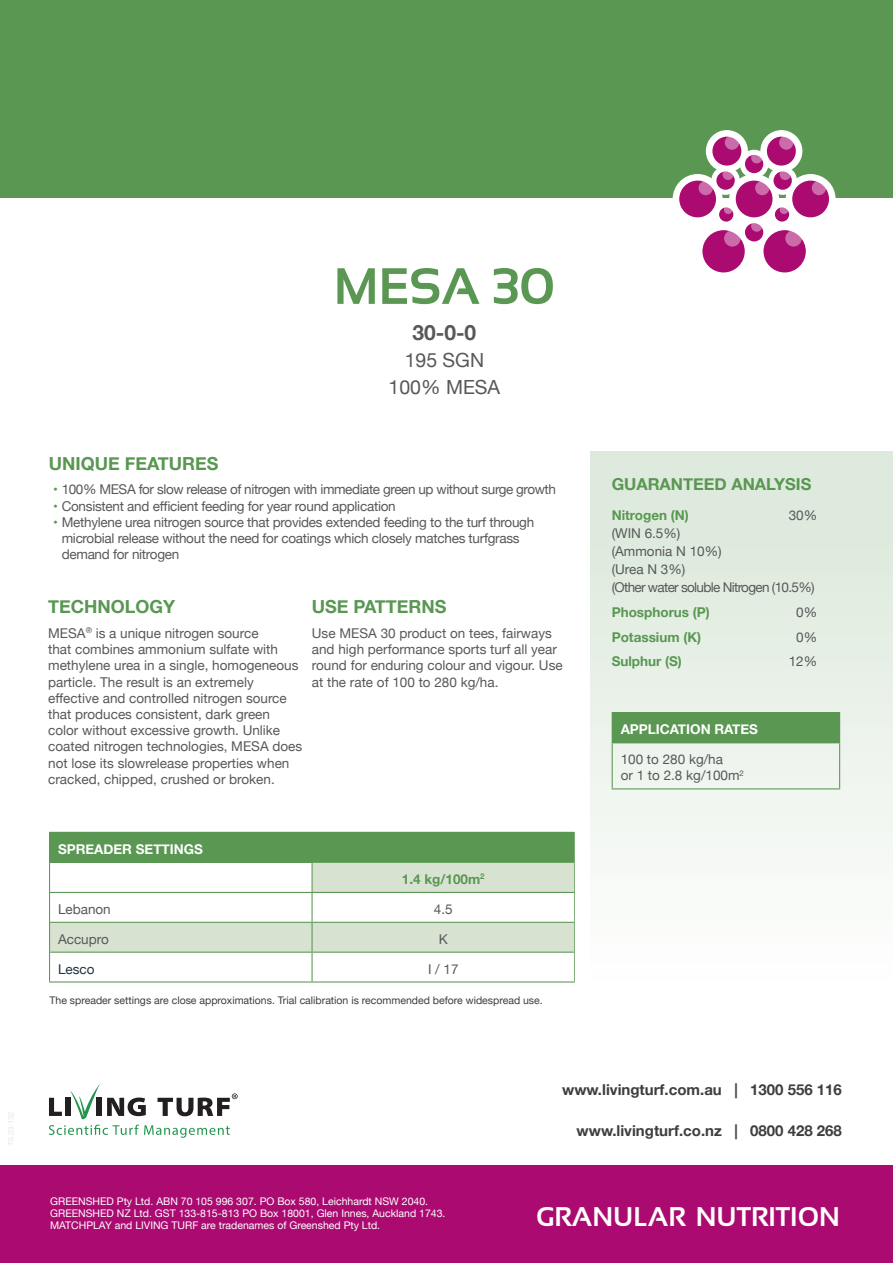
<style>
.page{position:relative;width:893px;height:1263px;background:#fff}
.page>*{position:absolute;margin:0;border:0;box-sizing:border-box;transform-origin:0 0}
.t1{font:700 51px "Sansation";color:#599752}
.t2{font:700 27px "Sansation";color:#fff}
.t3{font:700 21px "Helvetica Neue";color:#57585a}
.t4{font:19.5px "Helvetica Neue";color:#57585a}
.t5{font:700 18px "Helvetica Neue";color:#599752}
.t6{font:700 16.5px "Helvetica Neue";color:#599752}
.t7{font:700 15px "Helvetica Neue";color:#3e3e3f}
.t8{font:13.5px/16.2px "Helvetica Neue";color:#57585a}
.t9{font:13.5px/16.2px "Helvetica Neue";letter-spacing:-.02em;color:#57585a}
.t10{font:13.5px "Helvetica Neue";letter-spacing:-.03em;color:#57585a}
.t11{font:700 13.5px "Helvetica Neue";color:#599752}
.t12{font:13.5px "Helvetica Neue";letter-spacing:-.05em;color:#57585a}
.t13{font:700 13.5px "Helvetica Neue";color:#fff}
.t14{font:13.5px "Helvetica Neue";color:#223645}
.t15{font:10.5px/12px "Helvetica Neue";color:#fff}
.t16{font:10.5px "Helvetica Neue";color:#3e3e3f}
.s1{color:#599752}
</style>
<div class="page">
<div style="left:0;top:0;width:893px;height:198px;background:#599752"></div>
<div style="left:0;top:1165px;width:893px;height:98px;background:#ab0b71"></div>
<div style="left:760px;top:130px;width:42px;height:42px;background:#fff;border-radius:50%"></div>
<div style="left:767px;top:137px;width:29px;height:29px;background:#ab0b71;border-radius:50%"></div>
<svg style="left:779px;top:135px;width:14px;height:15px"></svg>
<div style="left:706px;top:130px;width:42px;height:42px;background:#fff;border-radius:50%"></div>
<div style="left:712px;top:137px;width:29px;height:29px;background:#ab0b71;border-radius:50%"></div>
<svg style="left:725px;top:135px;width:14px;height:15px"></svg>
<svg style="left:729px;top:174px;width:50px;height:50px"></svg>
<div style="left:736px;top:181px;width:36px;height:36px;background:#ab0b71;border-radius:50%"></div>
<svg style="left:755px;top:181px;width:14px;height:14px"></svg>
<div style="left:673px;top:174px;width:50px;height:50px;background:#fff;border-radius:50%"></div>
<div style="left:679px;top:181px;width:37px;height:36px;background:#ab0b71;border-radius:50%"></div>
<div style="left:786px;top:174px;width:50px;height:50px;background:#fff;border-radius:50%"></div>
<div style="left:792px;top:181px;width:37px;height:36px;background:#ab0b71;border-radius:50%"></div>
<svg style="left:699px;top:181px;width:14px;height:14px"></svg>
<svg style="left:812px;top:181px;width:14px;height:14px"></svg>
<div style="left:702px;top:230px;width:43px;height:42px;background:#ab0b71;border-radius:50%"></div>
<div style="left:763px;top:230px;width:43px;height:42px;background:#ab0b71;border-radius:50%"></div>
<svg style="left:724px;top:230px;width:16px;height:17px"></svg>
<svg style="left:785px;top:230px;width:17px;height:17px"></svg>
<div style="left:711px;top:166px;width:29px;height:29px;background:#fff;border-radius:50%"></div>
<div style="left:716px;top:171px;width:19px;height:19px;background:#ab0b71;border-radius:50%"></div>
<svg style="left:723px;top:169px;width:11px;height:11px"></svg>
<div style="left:768px;top:166px;width:29px;height:29px;background:#fff;border-radius:50%"></div>
<svg style="left:773px;top:171px;width:19px;height:19px"></svg>
<svg style="left:780px;top:169px;width:11px;height:11px"></svg>
<div style="left:740px;top:218px;width:28px;height:29px;background:#fff;border-radius:50%"></div>
<div style="left:745px;top:223px;width:18px;height:18px;background:#ab0b71;border-radius:50%"></div>
<svg style="left:751px;top:221px;width:11px;height:11px"></svg>
<div style="left:740px;top:150px;width:28px;height:28px;background:#fff;border-radius:50%"></div>
<div style="left:745px;top:155px;width:18px;height:18px;background:#ab0b71;border-radius:50%"></div>
<svg style="left:751px;top:152px;width:11px;height:11px"></svg>
<div style="left:715px;top:203px;width:22px;height:23px;background:#fff;border-radius:50%"></div>
<div style="left:719px;top:207px;width:14px;height:15px;background:#ab0b71;border-radius:50%"></div>
<svg style="left:724px;top:205px;width:9px;height:9px"></svg>
<div style="left:771px;top:203px;width:22px;height:23px;background:#fff;border-radius:50%"></div>
<svg style="left:775px;top:207px;width:14px;height:15px"></svg>
<svg style="left:780px;top:205px;width:8px;height:9px"></svg>
<div style="left:590px;top:452px;width:303px;height:540px;background:linear-gradient(to bottom,#d9e7d8,#fefefe)"></div>
<div style="left:612px;top:713px;width:228px;height:30px;background:#599752"></div>
<hr style="left:612px;top:712px;width:228px;height:1px;background:#599752">
<hr style="left:612px;top:743px;width:1px;height:45px;background:#599752">
<hr style="left:839px;top:743px;width:1px;height:45px;background:#599752">
<hr style="left:612px;top:788px;width:228px;height:1px;background:#599752">
<div style="left:50px;top:832px;width:262px;height:30px;background:#599752"></div>
<div style="left:312px;top:832px;width:263px;height:30px;background:#599752"></div>
<svg style="left:51px;top:863px;width:522px;height:89px;fill:#d8e2d1"></svg>
<hr style="left:49px;top:862px;width:263px;height:1px;background:#599752">
<hr style="left:312px;top:862px;width:263px;height:1px;background:#599752">
<hr style="left:49px;top:892px;width:263px;height:1px;background:#599752">
<hr style="left:312px;top:892px;width:263px;height:1px;background:#599752">
<hr style="left:49px;top:922px;width:263px;height:1px;background:#599752">
<hr style="left:312px;top:922px;width:263px;height:1px;background:#599752">
<hr style="left:49px;top:952px;width:263px;height:1px;background:#599752">
<hr style="left:312px;top:952px;width:263px;height:1px;background:#599752">
<svg style="left:312px;top:862px;width:1px;height:119px"></svg>
<hr style="left:49px;top:981px;width:263px;height:1px;background:#599752">
<hr style="left:312px;top:981px;width:263px;height:1px;background:#599752">
<div style="left:48px;top:830px;width:528px;height:192px;border:2px solid #fff"></div>
<svg style="left:49px;top:1084px;width:189px;height:54px"></svg>
<p class="t1" style="left:334px;top:258px;width:223px">MESA 30</p>
<p class="t3" style="left:412px;top:316px;width:65px">30-0-0</p>
<p class="t4" style="left:405px;top:346px;width:81px">195 SGN</p>
<p class="t4" style="left:389px;top:373px;width:113px">100% MESA</p>
<p class="t5" style="left:49px;top:449px;width:171px">UNIQUE FEATURES</p>
<p class="t10" style="left:53px;top:480px;width:504px"><span class="s1">•</span> 100% MESA for slow release of nitrogen with immediate green up without surge growth</p>
<p class="t9" style="left:53px;top:498px;width:344px"><span class="s1">•</span> Consistent and efficient feeding for year round application</p>
<p class="t9" style="left:62px;top:515px;width:474px;text-indent:-9px"><span class="s1">•</span> Methylene urea nitrogen source that provides extended feeding to the turf through microbial release without the need for coatings which closely matches turfgrass demand for nitrogen</p>
<p class="t5" style="left:48px;top:593px;width:129px">TECHNOLOGY</p>
<p class="t8" style="left:48px;top:626px;width:256px">MESA<sup>®</sup> is a unique nitrogen source<br>that combines ammonium sulfate with methylene urea in a single, homogeneous particle. The result is an extremely effective and controlled nitrogen source that produces consistent, dark green color without excessive growth. Unlike coated nitrogen technologies, MESA does not lose its slowrelease properties when cracked, chipped, crushed or broken.</p>
<p class="t5" style="left:312px;top:593px;width:136px">USE PATTERNS</p>
<p class="t8" style="left:312px;top:626px;width:252px">Use MESA 30 product on tees, fairways and high performance sports turf all year round for enduring colour and vigour. Use at the rate of 100 to 280 kg/ha.</p>
<p class="t13" style="left:58px;top:838px;width:146px">SPREADER SETTINGS</p>
<p class="t11" style="left:402px;top:868px;width:84px">1.4 kg/100m<sup>2</sup></p>
<p class="t8" style="left:58px;top:902px;width:54px">Lebanon</p>
<p class="t8" style="left:434px;top:902px;width:20px">4.5</p>
<p class="t8" style="left:58px;top:931px;width:52px">Accupro</p>
<p class="t8" style="left:439px;top:931px;width:11px">K</p>
<p class="t14" style="left:58px;top:959px;width:38px">Lesco</p>
<p class="t8" style="left:428px;top:961px;width:32px">I/17</p>
<p class="t16" style="left:50px;top:993px;width:495px">The spreader settings are close approximations. Trial calibration is recommended before widespread use.</p>
<p class="t6" style="left:612px;top:471px;width:201px">GUARANTEED ANALYSIS</p>
<p class="t11" style="left:612px;top:505px;width:79px">Nitrogen (N)</p>
<p class="t8" style="left:789px;top:508px;width:30px">30%</p>
<p class="t8" style="left:612px;top:526px;width:70px">(WIN 6.5%)</p>
<p class="t8" style="left:612px;top:544px;width:112px">(Ammonia N 10%)</p>
<p class="t8" style="left:612px;top:562px;width:75px">(Urea N 3%)</p>
<p class="t12" style="left:612px;top:578px;width:204px">(Other water soluble Nitrogen (10.5%)</p>
<p class="t11" style="left:612px;top:602px;width:100px">Phosphorus (P)</p>
<p class="t8" style="left:796px;top:605px;width:23px">0%</p>
<p class="t11" style="left:612px;top:626px;width:91px">Potassium (K)</p>
<p class="t8" style="left:796px;top:629px;width:23px">0%</p>
<p class="t11" style="left:612px;top:651px;width:72px">Sulphur (S)</p>
<p class="t8" style="left:789px;top:654px;width:30px">12%</p>
<p class="t13" style="left:621px;top:719px;width:139px">APPLICATION RATES</p>
<p class="t8" style="left:621px;top:752px;width:125px">100 to 280 kg/ha<br>or 1 to 2.8 kg/100m<sup>2</sup></p>
<p class="t7" style="left:562px;top:1078px;width:281px">www.livingturf.com.au | 1300 556 116</p>
<p class="t15" style="left:50px;top:1196px;width:379px">GREENSHED Pty Ltd. ABN 70 105 996 307. PO Box 580, Leichhardt NSW 2040.</p>
<p class="t15" style="left:50px;top:1208px;width:397px">GREENSHED NZ Ltd. GST 133-815-813 PO Box 18001, Glen Innes, Auckland 1743.<br>MATCHPLAY and LIVING TURF are tradenames of Greenshed Pty Ltd.</p>
<p class="t7" style="left:577px;top:1118px;width:267px">www.livingturf.co.nz | 0800 428 268</p>
<p class="t2" style="left:536px;top:1202px;width:305px">GRANULAR NUTRITION</p>
</div>
